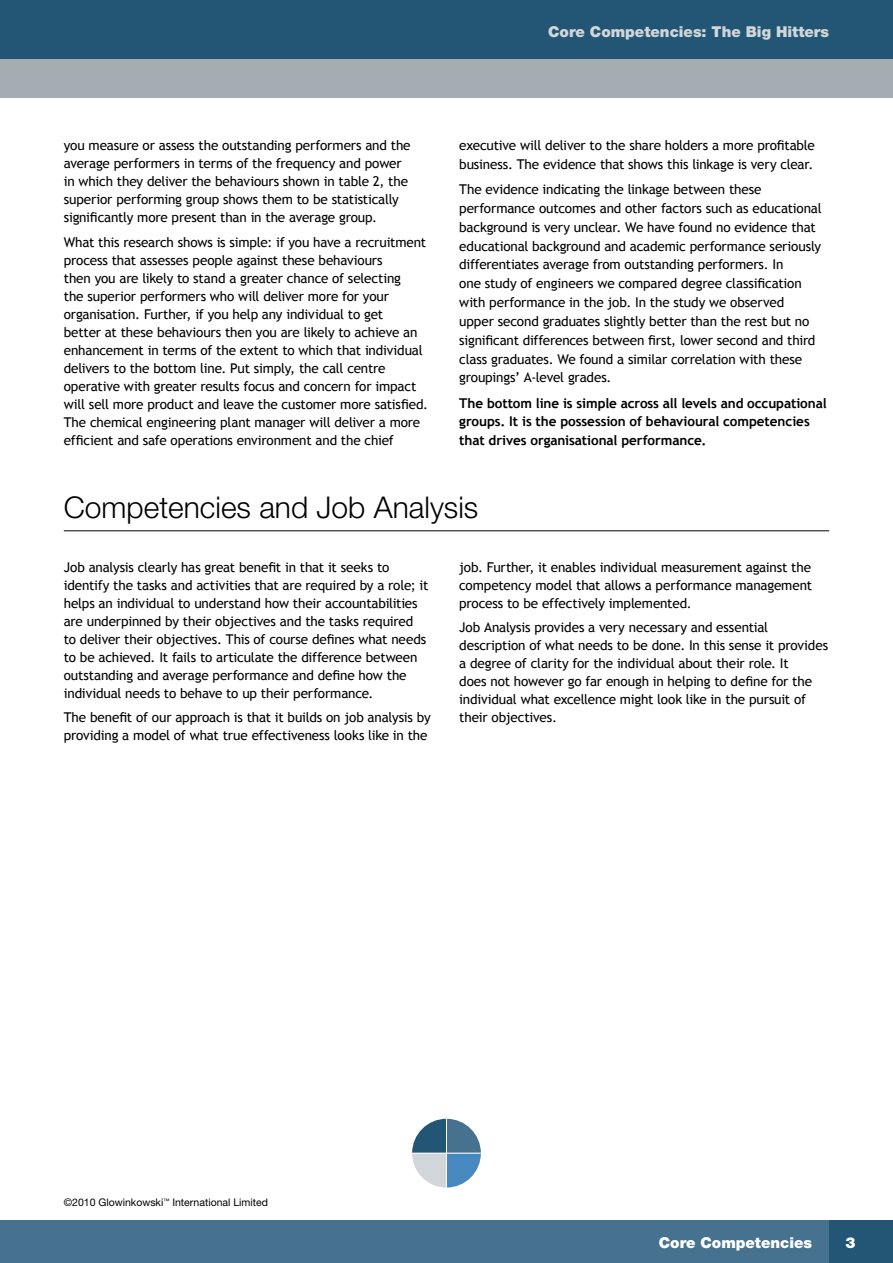
<style>
.page{position:relative;width:893px;height:1263px;background:#fff}
.page>*{position:absolute;margin:0;border:0;box-sizing:border-box;transform-origin:0 0}
.t1{font:300 30px "Helvetica Neue";color:#000}
.t2{font:900 15px "Helvetica Neue";color:#d1d6da}
.t3{font:900 15px "Helvetica Neue";color:#fff}
.t4{font:13.5px/18px "Trebuchet MS";letter-spacing:-.01em;color:#000}
.t5{font:700 13.5px/18.8px "Trebuchet MS";letter-spacing:-.005em;color:#000}
.t6{font:10.5px "Helvetica Neue";color:#000}
</style>
<div class="page">
<div style="left:0;top:0;width:893px;height:66px;background:#235574"></div>
<div style="left:0;top:59px;width:893px;height:39px;background:#a3adb2"></div>
<div style="left:0;top:1220px;width:829px;height:43px;background:#467290"></div>
<div style="left:829px;top:1220px;width:64px;height:43px;background:#235574"></div>
<hr style="left:64px;top:530px;width:765px;height:1px;background:#000">
<svg style="left:412px;top:1119px;width:69px;height:68px"></svg>
<hr style="left:412px;top:1152px;width:69px;height:2px;background:#fff">
<hr style="left:446px;top:1119px;width:1px;height:68px;background:#fff">
<p class="t2" style="left:548px;top:23px;width:282px">Core Competencies: The Big Hitters</p>
<p class="t4" style="left:64px;top:137px;width:348px">you measure or assess the outstanding performers and the average performers in terms of the frequency and power in which they deliver the behaviours shown in table 2, the superior performing group shows them to be statistically significantly more present than in the average group.</p>
<p class="t4" style="left:64px;top:233px;width:366px">What this research shows is simple: if you have a recruitment process that assesses people against these behaviours<br>then you are likely to stand a greater chance of selecting<br>the superior performers who will deliver more for your organisation. Further, if you help any individual to get<br>better at these behaviours then you are likely to achieve an enhancement in terms of the extent to which that individual delivers to the bottom line. Put simply, the call centre operative with greater results focus and concern for impact will sell more product and leave the customer more satisfied.<br>The chemical engineering plant manager will deliver a more efficient and safe operations environment and the chief</p>
<p class="t4" style="left:459px;top:136px;width:357px;line-height:18.8px">executive will deliver to the share holders a more profitable business. The evidence that shows this linkage is very clear.</p>
<p class="t4" style="left:459px;top:180px;width:364px;line-height:18.8px">The evidence indicating the linkage between these performance outcomes and other factors such as educational background is very unclear. We have found no evidence that educational background and academic performance seriously differentiates average from outstanding performers. In<br>one study of engineers we compared degree classification with performance in the job. In the study we observed upper second graduates slightly better than the rest but no significant differences between first, lower second and third class graduates. We found a similar correlation with these groupings’ A-level grades.</p>
<p class="t5" style="left:459px;top:393px;width:369px">The bottom line is simple across all levels and occupational groups. It is the possession of behavioural competencies that drives organisational performance.</p>
<h1 class="t1" style="left:64px;top:489px;width:416px">Competencies and Job Analysis</h1>
<p class="t4" style="left:64px;top:558px;width:366px">Job analysis clearly has great benefit in that it seeks to identify the tasks and activities that are required by a role; it helps an individual to understand how their accountabilities are underpinned by their objectives and the tasks required to deliver their objectives. This of course defines what needs to be achieved. It fails to articulate the difference between outstanding and average performance and define how the individual needs to behave to up their performance.</p>
<p class="t4" style="left:64px;top:709px;width:368px">The benefit of our approach is that it builds on job analysis by providing a model of what true effectiveness looks like in the</p>
<p class="t4" style="left:459px;top:558px;width:354px;text-align:justify">job. Further, it enables individual measurement against the competency model that allows a performance management process to be effectively implemented.</p>
<p class="t4" style="left:459px;top:619px;width:370px">Job Analysis provides a very necessary and essential description of what needs to be done. In this sense it provides a degree of clarity for the individual about their role. It<br>does not however go far enough in helping to define for the individual what excellence might look like in the pursuit of their objectives.</p>
<p class="t6" style="left:64px;top:1196px;width:206px">©2010 Glowinkowski<sup>™</sup> International Limited</p>
<p class="t3" style="left:659px;top:1233px;width:155px">Core Competencies</p>
<p class="t3" style="left:845px;top:1233px;width:12px">3</p>
</div>
